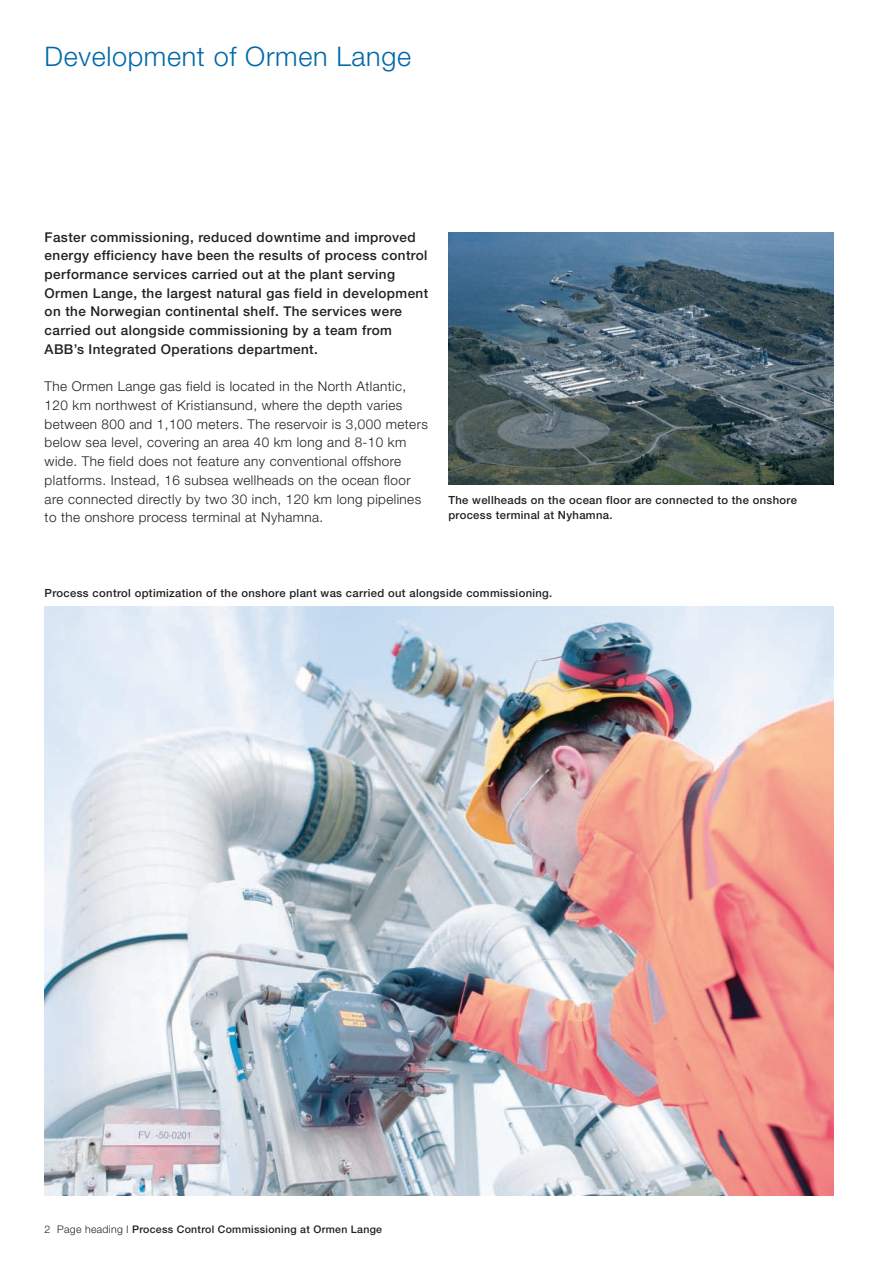
<style>
.page{position:relative;width:893px;height:1263px;background:#fff}
.page>*{position:absolute;margin:0;border:0;box-sizing:border-box;transform-origin:0 0}
.t1{font:300 27px "Helvetica Neue";letter-spacing:.025em;color:#0068a9}
.t2{font:300 13.5px/18.8px "Helvetica Neue";letter-spacing:.03em;color:#231f20}
.t3{font:500 13.5px/18.8px "Helvetica Neue";letter-spacing:.03em;color:#231f20}
.t4{font:500 11.25px/15px "Helvetica Neue";letter-spacing:.03em;color:#231f20}
.t5{font:500 10.5px "Helvetica Neue";letter-spacing:.03em;color:#231f20}
.s1{font-weight:300}
</style>
<div class="page">
<img style="left:448px;top:232px;width:385px;height:253px">
<img style="left:45px;top:606px;width:788px;height:590px">
<h1 class="t1" style="left:45px;top:40px;width:368px">Development of Ormen Lange</h1>
<p class="t3" style="left:45px;top:227px;width:385px">Faster commissioning, reduced downtime and improved energy efficiency have been the results of process control performance services carried out at the plant serving Ormen Lange, the largest natural gas field in development on the Norwegian continental shelf. The services were carried out alongside commissioning by a team from ABB’s Integrated Operations department.</p>
<p class="t2" style="left:45px;top:377px;width:385px">The Ormen Lange gas field is located in the North Atlantic, 120 km northwest of Kristiansund, where the depth varies between 800 and 1,100 meters. The reservoir is 3,000 meters below sea level, covering an area 40 km long and 8-10 km wide. The field does not feature any conventional offshore platforms. Instead, 16 subsea wellheads on the ocean floor are connected directly by two 30 inch, 120 km long pipelines to the onshore process terminal at Nyhamna.</p>
<p class="t4" style="left:448px;top:492px;width:350px">The wellheads on the ocean floor are connected to the onshore process terminal at Nyhamna.</p>
<p class="t4" style="left:45px;top:585px;width:509px">Process control optimization of the onshore plant was carried out alongside commissioning.</p>
<p class="t5" style="left:45px;top:1223px;width:339px"><span class="s1">2 Page heading l</span> Process Control Commissioning at Ormen Lange</p>
</div>
